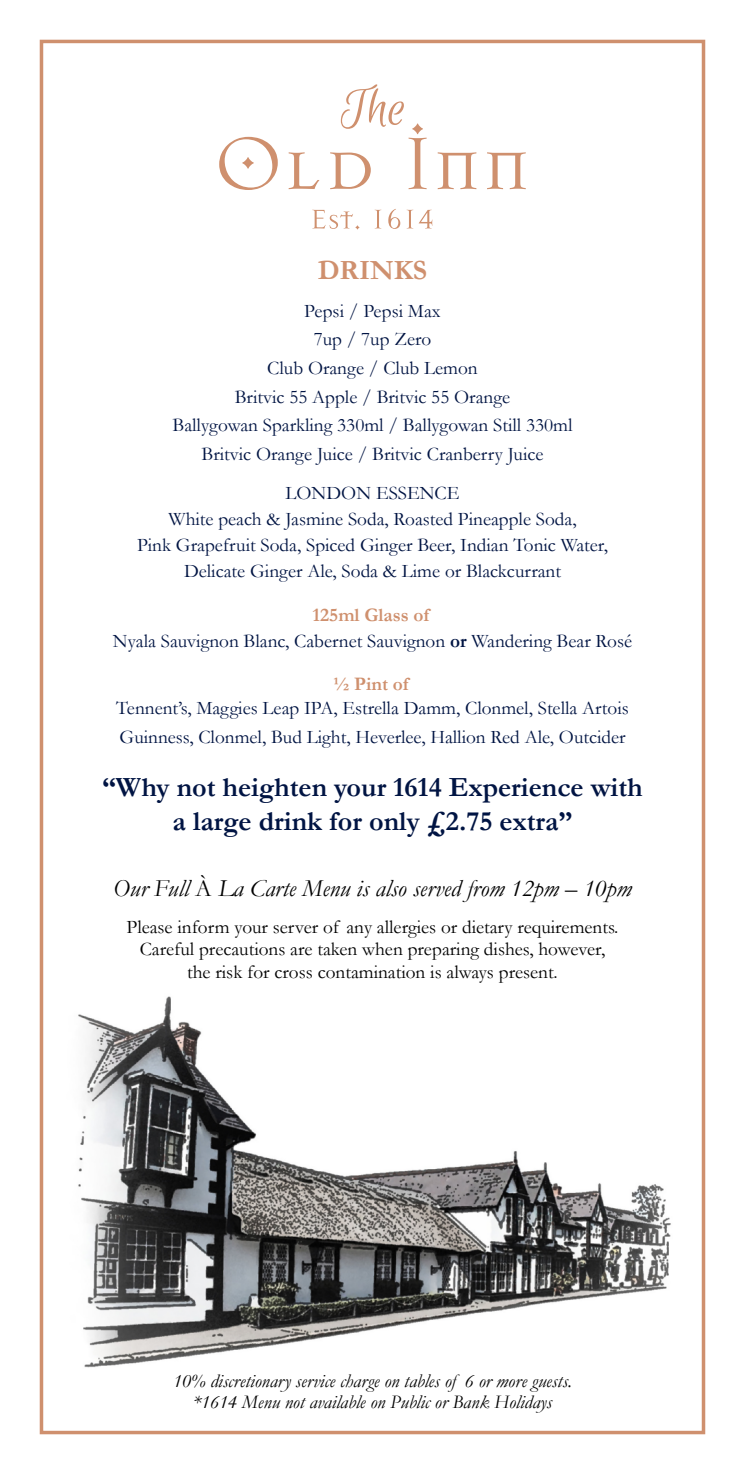
<style>
.page{position:relative;width:745px;height:1474px;background:#fff}
.page>*{position:absolute;margin:0;border:0;box-sizing:border-box;transform-origin:0 0}
.t1{font:700 28px/33.8px "Garamond";color:#001443;text-align:center}
.t2{font:700 28px "Garamond";color:#cf906e}
.t3{font:italic 24.5px "Garamond";color:#000}
.t4{font:19.25px/28.7px "Garamond";color:#001443;text-align:center}
.t5{font:19.25px/22.4px "Garamond";color:#000;text-align:center}
.t6{font:italic 19.25px/20.8px "Garamond";color:#000;text-align:center}
.t7{font:700 19.25px "Garamond";color:#cf906e}
.s1{font-weight:700;color:#cf906e}
.s2{font-weight:700}
.s3{font-style:normal}
</style>
<div class="page">
<img style="left:78px;top:996px;width:593px;height:372px">
<div style="left:40px;top:40px;width:664px;height:1394px;border:4px solid #cf906e"></div>
<svg style="left:288px;top:152px;width:31px;height:37px"></svg>
<svg style="left:437px;top:152px;width:39px;height:37px"></svg>
<svg style="left:487px;top:152px;width:38px;height:37px"></svg>
<svg style="left:219px;top:137px;width:58px;height:53px"></svg>
<svg style="left:312px;top:210px;width:47px;height:19px"></svg>
<svg style="left:375px;top:210px;width:6px;height:18px"></svg>
<svg style="left:388px;top:209px;width:12px;height:20px"></svg>
<svg style="left:407px;top:210px;width:25px;height:18px"></svg>
<svg style="left:330px;top:84px;width:96px;height:105px"></svg>
<h1 class="t2" style="left:317px;top:253px;width:111px">DRINKS</h1>
<p class="t4" style="left:172px;top:296px;width:401px">Pepsi / Pepsi Max<br>7up / 7up Zero<br>Club Orange / Club Lemon<br>Britvic 55 Apple / Britvic 55 Orange<br>Ballygowan Sparkling 330ml / Ballygowan Still 330ml<br>Britvic Orange Juice / Britvic Cranberry Juice</p>
<p class="t4" style="left:137px;top:479px;width:472px;line-height:26.1px">LONDON ESSENCE<br>White peach &amp; Jasmine Soda, Roasted Pineapple Soda,<br>Pink Grapefruit Soda, Spiced Ginger Beer, Indian Tonic Water, Delicate Ginger Ale, Soda &amp; Lime or Blackcurrant</p>
<p class="t4" style="left:113px;top:601px;width:520px;line-height:26.1px"><span class="s1">125ml Glass of<br></span>Nyala Sauvignon Blanc, Cabernet Sauvignon <span class="s2">or</span> Wandering Bear Rosé</p>
<p class="t7" style="left:333px;top:672px;width:77px">½ Pint of</p>
<p class="t4" style="left:116px;top:693px;width:514px;text-align:left">Tennent’s, Maggies Leap IPA, Estrella Damm, Clonmel, Stella Artois<br>Guinness, Clonmel, Bud Light, Heverlee, Hallion Red Ale, Outcider</p>
<h1 class="t1" style="left:102px;top:770px;width:541px">“Why not heighten your 1614 Experience with a large drink for only £2.75 extra”</h1>
<p class="t3" style="left:113px;top:873px;width:519px">Our Full <span class="s3">À</span> La Carte Menu is also served from 12pm – 10pm</p>
<p class="t5" style="left:126px;top:915px;width:493px">Please inform your server of any allergies or dietary requirements.<br>Careful precautions are taken when preparing dishes, however, the risk for cross contamination is always present.</p>
<p class="t6" style="left:173px;top:1370px;width:400px">10% discretionary service charge on tables of 6 or more guests. *1614 Menu not available on Public or Bank Holidays</p>
</div>
